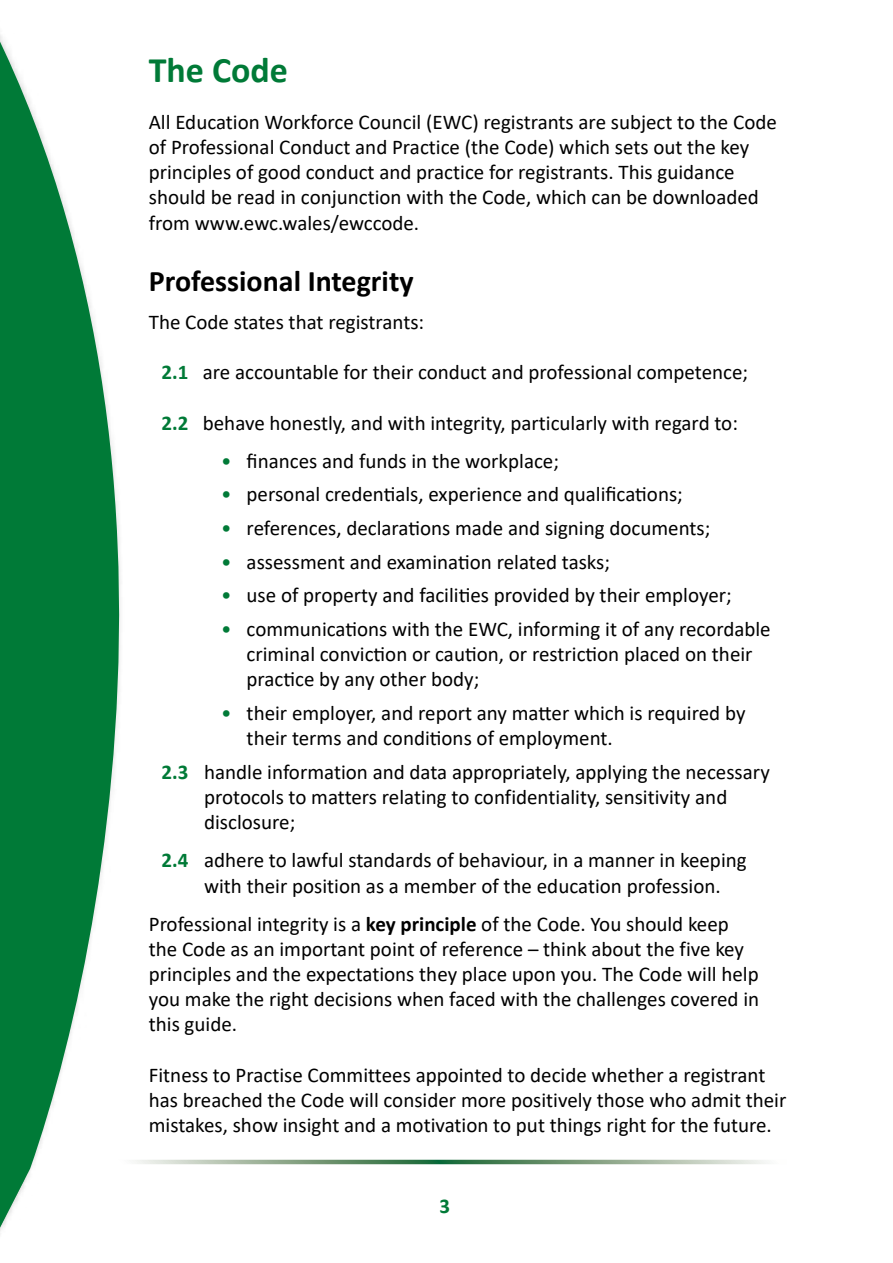
<style>
.page{position:relative;width:893px;height:1263px;background:#fff}
.page>*{position:absolute;margin:0;border:0;box-sizing:border-box;transform-origin:0 0}
.Heading{font:700 36px "Calibri";color:#007a37}
.Heading_1{font:700 30px "Calibri";color:#000}
.bullet_points{font:21px/25.2px "Calibri";color:#000}
.t1{font:700 21px "Calibri";color:#007a37}
.s1{font-weight:700;color:#007a37}
.s2{color:#007a37}
.s3{font-weight:700}
</style>
<div class="page">
<svg style="left:0;top:35px;width:242px;height:1196px"></svg>
<svg style="left:106px;top:1160px;width:660px;height:4px;background:#8dab90"></svg>
<p class="Heading" style="left:149px;top:45px;width:141px">The Code</p>
<p class="bullet_points" style="left:149px;top:109px;width:630px">All Education Workforce Council (EWC) registrants are subject to the Code of Professional Conduct and Practice (the Code) which sets out the key principles of good conduct and practice for registrants. This guidance should be read in conjunction with the Code, which can be downloaded from www.ewc.wales/ewccode.</p>
<p class="Heading_1" style="left:149px;top:260px;width:266px">Professional Integrity</p>
<p class="bullet_points" style="left:149px;top:309px;width:277px">The Code states that registrants:</p>
<p class="bullet_points" style="left:162px;top:359px;width:588px"><span class="s1">2.1</span> are accountable for their conduct and professional competence;</p>
<p class="bullet_points" style="left:162px;top:409px;width:578px"><span class="s1">2.2</span> behave honestly, and with integrity, particularly with regard to:</p>
<p class="bullet_points" style="left:221px;top:447px;width:339px"><span class="s2">•</span> finances and funds in the workplace;</p>
<p class="bullet_points" style="left:221px;top:481px;width:463px"><span class="s2">•</span> personal credentials, experience and qualifications;</p>
<p class="bullet_points" style="left:221px;top:515px;width:491px"><span class="s2">•</span> references, declarations made and signing documents;</p>
<p class="bullet_points" style="left:221px;top:548px;width:390px"><span class="s2">•</span> assessment and examination related tasks;</p>
<p class="bullet_points" style="left:221px;top:582px;width:512px"><span class="s2">•</span> use of property and facilities provided by their employer;</p>
<p class="bullet_points" style="left:247px;top:616px;width:526px;text-indent:-26px"><span class="s2">•</span> communications with the EWC, informing it of any recordable criminal conviction or caution, or restriction placed on their practice by any other body;</p>
<p class="bullet_points" style="left:247px;top:700px;width:500px;text-indent:-26px"><span class="s2">•</span> their employer, and report any matter which is required by their terms and conditions of employment.</p>
<p class="bullet_points" style="left:204px;top:759px;width:567px;text-indent:-43px"><span class="s1">2.3</span> handle information and data appropriately, applying the necessary protocols to matters relating to confidentiality, sensitivity and disclosure;</p>
<p class="bullet_points" style="left:204px;top:847px;width:544px;text-indent:-43px"><span class="s1">2.4</span> adhere to lawful standards of behaviour, in a manner in keeping with their position as a member of the education profession.</p>
<p class="bullet_points" style="left:149px;top:910px;width:612px">Professional integrity is a <span class="s3">key principle</span> of the Code. You should keep the Code as an important point of reference – think about the five key principles and the expectations they place upon you. The Code will help you make the right decisions when faced with the challenges covered in this guide.</p>
<p class="bullet_points" style="left:149px;top:1062px;width:639px">Fitness to Practise Committees appointed to decide whether a registrant has breached the Code will consider more positively those who admit their mistakes, show insight and a motivation to put things right for the future.</p>
<p class="t1" style="left:439px;top:1191px;width:12px">3</p>
</div>
